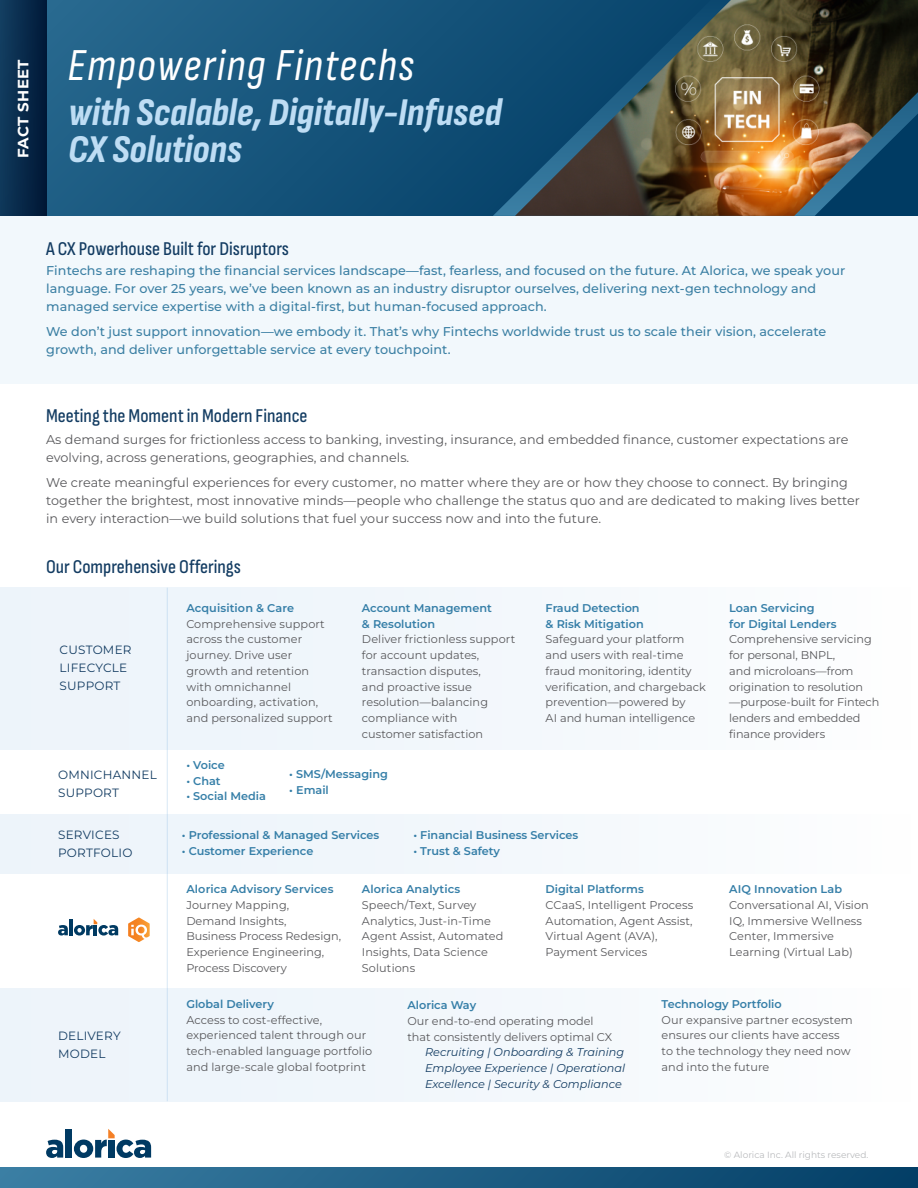
<style>
.page{position:relative;width:918px;height:1188px;background:#fff}
.page>*{position:absolute;margin:0;border:0;box-sizing:border-box;transform-origin:0 0}
.t1{font:italic 45.6px "Sofia Sans Condensed";letter-spacing:.03em;color:#fff}
.t2{font:italic 800 39.15px/37.3px "Sofia Sans Condensed";color:#beddf4}
.t3{font:500 19.5px "Sofia Sans Condensed";color:#133c62}
.t4{font:700 15px "Montserrat";letter-spacing:.02em;color:#fff}
.t5{font:12.75px/18px "Montserrat";letter-spacing:.005em;color:#59595c}
.t6{font:500 12.75px/18px "Montserrat";letter-spacing:.005em;color:#3c80a4}
.t7{font:12px/18px "Montserrat";letter-spacing:.02em;color:#133c62}
.t8{font:11.25px/15.8px "Montserrat";letter-spacing:.01em;color:#59595c}
.t9{font:600 11.25px/15.8px "Montserrat";color:#367fa8}
.t10{font:11.25px/15.8px "Montserrat";letter-spacing:-.01em;color:#59595c}
.t11{font:italic 11.25px/15.8px "Montserrat";color:#133c62;text-align:justify}
.t12{font:9px "Montserrat";color:#a7a9ac}
</style>
<div class="page">
<div style="left:0;top:989px;width:918px;height:112px;background:#f2f7fc"></div>
<div style="left:0;top:208px;width:918px;height:175px;background:#f2f8fc"></div>
<div style="left:0;top:814px;width:918px;height:59px;background:#f2f7fc"></div>
<div style="left:0;top:1168px;width:918px;height:20px;background:linear-gradient(to right,#3b7fa4,#023e66)"></div>
<svg style="left:46px;top:1140px;width:17px;height:18px"></svg>
<div style="left:66px;top:1129px;width:6px;height:29px;background:#003a63"></div>
<svg style="left:74px;top:1129px;width:77px;height:29px"></svg>
<hr style="left:167px;top:588px;width:1px;height:513px;background:#8abae3">
<div style="left:0;top:588px;width:918px;height:162px;background:#f2f7fc"></div>
<div style="left:0;top:0;width:918px;height:216px;background:linear-gradient(to bottom,#1e5d84,#135178)"></div>
<div style="left:0;top:0;width:46px;height:216px;background:linear-gradient(to right,#113c5e,#001937)"></div>
<div style="left:493px;top:0;width:22px;height:216px;background:#0d4a72"></div>
<img style="left:515px;top:0;width:403px;height:216px">
<svg style="left:128px;top:917px;width:22px;height:25px"></svg>
<svg style="left:58px;top:925px;width:10px;height:11px"></svg>
<hr style="left:69px;top:919px;width:4px;height:16px;background:#003a62">
<svg style="left:74px;top:919px;width:44px;height:17px"></svg>
<h3 class="t4" style="left:13px;top:158px;width:100px;rotate:-90deg">FACT SHEET</h3>
<h1 class="t1" style="left:67px;top:41px;width:348px">Empowering Fintechs</h1>
<h2 class="t2" style="left:68px;top:93px;width:435px">with Scalable, Digitally-Infused<br>CX Solutions</h2>
<h3 class="t3" style="left:46px;top:238px;width:244px">A CX Powerhouse Built for Disruptors</h3>
<p class="t6" style="left:46px;top:261px;width:801px">Fintechs are reshaping the financial services landscape—fast, fearless, and focused on the future. At Alorica, we speak your language. For over 25 years, we’ve been known as an industry disruptor ourselves, delivering next-gen technology and managed service expertise with a digital-first, but human-focused approach.</p>
<p class="t6" style="left:46px;top:322px;width:782px">We don’t just support innovation—we embody it. That’s why Fintechs worldwide trust us to scale their vision, accelerate growth, and deliver unforgettable service at every touchpoint.</p>
<h3 class="t3" style="left:46px;top:405px;width:263px">Meeting the Moment in Modern Finance</h3>
<p class="t5" style="left:46px;top:430px;width:804px">As demand surges for frictionless access to banking, investing, insurance, and embedded finance, customer expectations are evolving, across generations, geographies, and channels.</p>
<p class="t5" style="left:46px;top:473px;width:815px">We create meaningful experiences for every customer, no matter where they are or how they choose to connect. By bringing together the brightest, most innovative minds—people who challenge the status quo and are dedicated to making lives better in every interaction—we build solutions that fuel your success now and into the future.</p>
<h3 class="t3" style="left:46px;top:556px;width:196px">Our Comprehensive Offerings</h3>
<p class="t7" style="left:60px;top:640px;width:74px">CUSTOMER<br>LIFECYCLE<br>SUPPORT</p>
<p class="t9" style="left:186px;top:600px;width:109px">Acquisition &amp; Care</p>
<p class="t8" style="left:186px;top:615px;width:148px">Comprehensive support across the customer journey. Drive user growth and retention with omnichannel onboarding, activation, and personalized support</p>
<p class="t9" style="left:362px;top:600px;width:132px">Account Management &amp; Resolution</p>
<p class="t8" style="left:362px;top:631px;width:155px">Deliver frictionless support for account updates, transaction disputes,<br>and proactive issue resolution—balancing compliance with<br>customer satisfaction</p>
<p class="t7" style="left:58px;top:765px;width:100px">OMNICHANNEL<br>SUPPORT</p>
<p class="t9" style="left:186px;top:757px;width:40px">• Voice</p>
<p class="t9" style="left:186px;top:772px;width:36px">• Chat</p>
<p class="t9" style="left:186px;top:788px;width:81px">• Social Media</p>
<p class="t9" style="left:289px;top:766px;width:100px">• SMS/Messaging</p>
<p class="t9" style="left:289px;top:781px;width:41px">• Email</p>
<p class="t9" style="left:546px;top:600px;width:100px">Fraud Detection &amp; Risk Mitigation</p>
<p class="t8" style="left:546px;top:631px;width:162px">Safeguard your platform and users with real-time fraud monitoring, identity verification, and chargeback prevention—powered by<br>AI and human intelligence</p>
<p class="t7" style="left:58px;top:825px;width:76px">SERVICES<br>PORTFOLIO</p>
<p class="t9" style="left:182px;top:827px;width:199px">• Professional &amp; Managed Services</p>
<p class="t9" style="left:182px;top:843px;width:133px">• Customer Experience</p>
<p class="t9" style="left:413px;top:827px;width:167px">• Financial Business Services</p>
<p class="t9" style="left:413px;top:843px;width:88px">• Trust &amp; Safety</p>
<p class="t9" style="left:186px;top:881px;width:149px">Alorica Advisory Services</p>
<p class="t8" style="left:186px;top:897px;width:156px">Journey Mapping,<br>Demand Insights,<br>Business Process Redesign,<br>Experience Engineering,<br>Process Discovery</p>
<p class="t9" style="left:362px;top:881px;width:100px">Alorica Analytics</p>
<p class="t8" style="left:362px;top:897px;width:143px">Speech/Text, Survey<br>Analytics, Just-in-Time<br>Agent Assist, Automated<br>Insights, Data Science<br>Solutions</p>
<p class="t9" style="left:546px;top:881px;width:100px">Digital Platforms</p>
<p class="t8" style="left:546px;top:897px;width:149px">CCaaS, Intelligent Process<br>Automation, Agent Assist,<br>Virtual Agent (AVA),<br>Payment Services</p>
<p class="t9" style="left:729px;top:600px;width:109px">Loan Servicing<br>for Digital Lenders</p>
<p class="t10" style="left:729px;top:631px;width:152px">Comprehensive servicing for personal, BNPL,<br>and microloans—from origination to resolution —purpose-built for Fintech lenders and embedded finance providers</p>
<p class="t9" style="left:729px;top:881px;width:114px">AIQ Innovation Lab</p>
<p class="t8" style="left:729px;top:897px;width:141px">Conversational AI, Vision<br>IQ, Immersive Wellness<br>Center, Immersive<br>Learning (Virtual Lab)</p>
<p class="t7" style="left:58px;top:1026px;width:64px">DELIVERY<br>MODEL</p>
<p class="t9" style="left:186px;top:996px;width:89px">Global Delivery</p>
<p class="t8" style="left:186px;top:1011px;width:187px">Access to cost-effective, experienced talent through our tech-enabled language portfolio and large-scale global footprint</p>
<p class="t9" style="left:407px;top:997px;width:70px">Alorica Way</p>
<p class="t8" style="left:407px;top:1013px;width:206px">Our end-to-end operating model that consistently delivers optimal CX</p>
<p class="t11" style="left:425px;top:1044px;width:202px">Recruiting | Onboarding &amp; Training Employee Experience | Operational Excellence | Security &amp; Compliance</p>
<p class="t9" style="left:662px;top:996px;width:122px">Technology Portfolio</p>
<p class="t8" style="left:662px;top:1011px;width:193px">Our expansive partner ecosystem ensures our clients have access to the technology they need now and into the future</p>
<p class="t12" style="left:724px;top:1149px;width:146px">© Alorica Inc. All rights reserved.</p>
</div>
